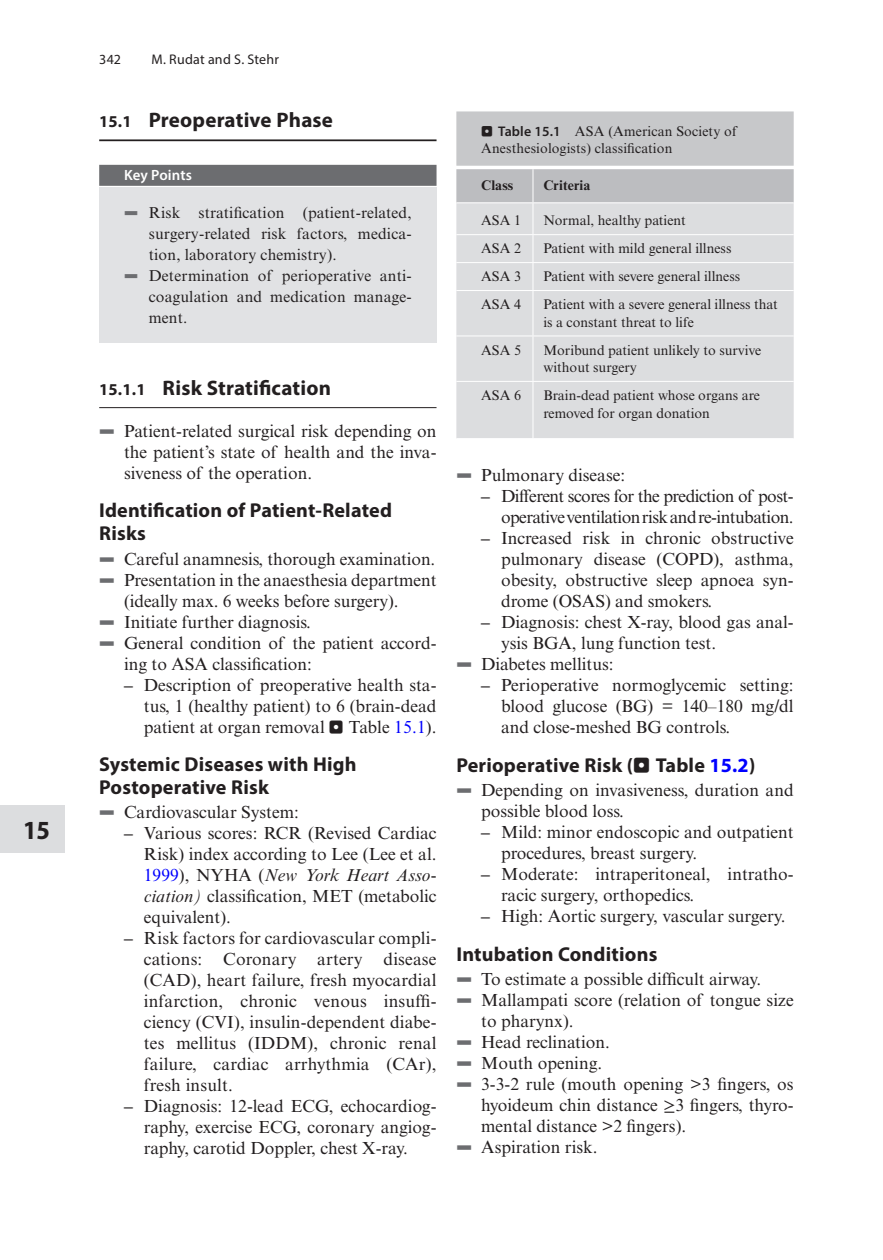
<style>
.page{position:relative;width:883px;height:1260px;background:#fff}
.page>*{position:absolute;margin:0;border:0;box-sizing:border-box;transform-origin:0 0}
.t1{font:700 semi-condensed 26.25px "Myriad Pro";color:#231f20}
._2_hd{font:700 21px "Myriad Pro";letter-spacing:.01em;color:#231f20}
._1_hd{font:700 21px "Myriad Pro";letter-spacing:.01em;color:#231f20}
._3_hd{font:700 20.12px/22.8px "Myriad Pro";letter-spacing:.01em;color:#231f20}
.t2{font:17.5px/21px "Times New Roman MT Std";color:#231f20;text-align:justify}
.t3{font:17.5px/21px "Times New Roman MT Std";letter-spacing:-.03em;color:#231f20;text-align:right}
.t4{font:15.75px/21px "Times New Roman MT Std";letter-spacing:.01em;color:#231f20;text-align:justify}
.B_title_Eye{font:600 14.88px "Myriad Pro";letter-spacing:.005em;color:#fff}
.T_Body{font:14px/17.5px "Times New Roman MT Std";color:#231f20}
.t5{font:14px "Myriad Pro";letter-spacing:.015em;color:#231f20}
.T_Head{font:700 14px "Times New Roman MT Std";letter-spacing:.01em;color:#231f20}
.s1{font-size:16.62px}
.s2{font-family:"Blik Buttons";color:#6c6d70}
.s3{font-weight:700}
.s4{font-family:"Blik Buttons"}
.s5{color:#00f}
.s6{font-style:italic}
.s7{font-family:"Myriad Pro";font-weight:600}
.s8{font-family:"Blik Buttons";font-weight:400}
.s9{font-family:"STIX General"}
</style>
<div class="page">
<div style="left:0;top:806px;width:64px;height:47px;background:#dcdddf"></div>
<hr style="left:99px;top:139px;width:338px;height:2px;background:#231f20">
<div style="left:99px;top:165px;width:338px;height:21px;background:#6c6d70"></div>
<div style="left:99px;top:187px;width:338px;height:93px;background:#e1e2e4"></div>
<div style="left:99px;top:250px;width:338px;height:93px;background:#e1e2e4"></div>
<hr style="left:99px;top:407px;width:338px;height:1px;background:#231f20">
<div style="left:456px;top:111px;width:338px;height:55px;background:#c7c8ca"></div>
<div style="left:456px;top:169px;width:338px;height:33px;background:#bcbdc0"></div>
<div style="left:456px;top:203px;width:338px;height:235px;background:#dcdddf"></div>
<hr style="left:533px;top:169px;width:1px;height:33px;background:#fff">
<hr style="left:533px;top:203px;width:1px;height:31px;background:#fff">
<hr style="left:456px;top:234px;width:77px;height:1px;background:#fff">
<hr style="left:533px;top:234px;width:261px;height:1px;background:#fff">
<hr style="left:456px;top:262px;width:77px;height:1px;background:#fff">
<hr style="left:533px;top:262px;width:261px;height:1px;background:#fff">
<svg style="left:533px;top:235px;width:1px;height:55px"></svg>
<hr style="left:456px;top:290px;width:77px;height:1px;background:#fff">
<hr style="left:533px;top:290px;width:261px;height:1px;background:#fff">
<hr style="left:533px;top:291px;width:1px;height:45px;background:#fff">
<hr style="left:456px;top:336px;width:77px;height:1px;background:#fff">
<hr style="left:533px;top:336px;width:261px;height:1px;background:#fff">
<hr style="left:533px;top:336px;width:1px;height:45px;background:#fff">
<hr style="left:533px;top:381px;width:261px;height:1px;background:#fff">
<hr style="left:456px;top:381px;width:77px;height:1px;background:#fff">
<hr style="left:533px;top:382px;width:1px;height:56px;background:#fff">
<h1 class="t1" style="left:23px;top:813px;width:29px">15</h1>
<p class="t5" style="left:99px;top:51px;width:23px">342</p>
<p class="t5" style="left:151px;top:51px;width:129px">M. Rudat and S. Stehr</p>
<h2 class="_1_hd" style="left:99px;top:106px;width:235px"><span class="s1">15.1</span> Preoperative Phase</h2>
<p class="B_title_Eye" style="left:124px;top:165px;width:70px">Key Points</p>
<p class="t4" style="left:149px;top:202px;width:264px;text-indent:-25px"><span class="s2">5</span> Risk stratification (patient-related, surgery-related risk factors, medica&shy;tion, laboratory chemistry).</p>
<p class="t4" style="left:149px;top:265px;width:264px;text-indent:-25px"><span class="s2">5</span> Determination of perioperative anti&shy;coagulation and medication manage&shy;ment.</p>
<h3 class="_2_hd" style="left:99px;top:374px;width:233px"><span class="s1">15.1.1</span> Risk Stratification</h3>
<p class="t2" style="left:124px;top:421px;width:314px;text-indent:-25px"><span class="s2">5</span> Patient-related surgical risk depending on the patient’s state of health and the inva&shy;siveness of the operation.</p>
<h4 class="_3_hd" style="left:99px;top:499px;width:294px">Identification of Patient-Related<br>Risks</h4>
<p class="t2" style="left:99px;top:548px;width:338px"><span class="s2">5</span> Careful anamnesis, thorough examination.</p>
<p class="t2" style="left:124px;top:569px;width:314px;text-indent:-25px"><span class="s2">5</span> Presentation in the anaesthesia department (ideally max. 6 weeks before surgery).</p>
<p class="t2" style="left:99px;top:611px;width:213px"><span class="s2">5</span> Initiate further diagnosis.</p>
<p class="t2" style="left:124px;top:632px;width:314px;text-indent:-25px"><span class="s2">5</span> General condition of the patient accord&shy;ing to ASA classification:</p>
<p class="t2" style="left:144px;top:674px;width:294px;text-indent:-20px"><span class="s3">–</span> Description of preoperative health sta&shy;tus, 1 (healthy patient) to 6 (brain-dead patient at organ removal <span class="s4">.</span> Table <span class="s5">15.1</span>).</p>
<h4 class="_3_hd" style="left:99px;top:752px;width:259px">Systemic Diseases with High<br>Postoperative Risk</h4>
<p class="t2" style="left:99px;top:802px;width:201px"><span class="s2">5</span> Cardiovascular System:</p>
<p class="t2" style="left:144px;top:823px;width:294px;text-indent:-20px"><span class="s3">–</span> Various scores: RCR (Revised Cardiac Risk) index according to Lee (Lee et al.<br><span class="s5">1999</span>), NYHA (<span class="s6">New York Heart Asso&shy;ciation)</span> classification, MET (metabolic equivalent).</p>
<p class="t2" style="left:144px;top:928px;width:294px;text-indent:-20px"><span class="s3">–</span> Risk factors for cardiovascular compli&shy;cations: Coronary artery disease (CAD), heart failure, fresh myocardial infarction, chronic venous insuffi&shy;ciency (CVI), insulin-dependent diabe&shy;tes mellitus (IDDM), chronic renal failure, cardiac arrhythmia (CAr), fresh insult.</p>
<p class="t2" style="left:144px;top:1096px;width:294px;text-indent:-20px"><span class="s3">–</span> Diagnosis: 12-lead ECG, echocardiog&shy;raphy, exercise ECG, coronary angiog&shy;raphy, carotid Doppler, chest X-ray.</p>
<p class="T_Body" style="left:481px;top:122px;width:257px"><span class="s4">..</span> <span class="s7">Table 15.1</span> ASA (American Society of<br>Anesthesiologists) classification</p>
<p class="T_Head" style="left:481px;top:176px;width:34px">Class</p>
<p class="T_Head" style="left:543px;top:176px;width:49px">Criteria</p>
<p class="T_Body" style="left:481px;top:212px;width:41px">ASA 1</p>
<p class="T_Body" style="left:543px;top:212px;width:144px">Normal, healthy patient</p>
<p class="T_Body" style="left:481px;top:240px;width:41px">ASA 2</p>
<p class="T_Body" style="left:543px;top:240px;width:190px">Patient with mild general illness</p>
<p class="T_Body" style="left:481px;top:268px;width:41px">ASA 3</p>
<p class="T_Body" style="left:543px;top:268px;width:198px">Patient with severe general illness</p>
<p class="T_Body" style="left:481px;top:296px;width:41px">ASA 4</p>
<p class="T_Body" style="left:543px;top:296px;width:236px">Patient with a severe general illness that is a constant threat to life</p>
<p class="T_Body" style="left:481px;top:341px;width:41px">ASA 5</p>
<p class="T_Body" style="left:543px;top:341px;width:220px">Moribund patient unlikely to survive without surgery</p>
<p class="T_Body" style="left:481px;top:387px;width:41px">ASA 6</p>
<p class="T_Body" style="left:543px;top:387px;width:218px">Brain-dead patient whose organs are removed for organ donation</p>
<p class="t2" style="left:456px;top:465px;width:170px"><span class="s2">5</span> Pulmonary disease:</p>
<p class="t3" style="left:481px;top:486px;width:314px"><span class="s3">–</span> Different scores for the prediction of post&shy;operative ventilation risk and re-intubation.</p>
<p class="t2" style="left:501px;top:528px;width:294px;text-indent:-20px"><span class="s3">–</span> Increased risk in chronic obstructive pulmonary disease (COPD), asthma, obesity, obstructive sleep apnoea syn&shy;drome (OSAS) and smokers.</p>
<p class="t2" style="left:501px;top:612px;width:294px;text-indent:-20px"><span class="s3">–</span> Diagnosis: chest X-ray, blood gas anal&shy;ysis BGA, lung function test.</p>
<p class="t2" style="left:456px;top:654px;width:159px"><span class="s2">5</span> Diabetes mellitus:</p>
<p class="t2" style="left:501px;top:675px;width:294px;text-indent:-20px"><span class="s3">–</span> Perioperative normoglycemic setting: blood glucose (BG) = 140–180 mg/dl and close-meshed BG controls.</p>
<h4 class="_3_hd" style="left:456px;top:753px;width:300px">Perioperative Risk (<span class="s8">.</span> Table <span class="s5">15.2</span>)</h4>
<p class="t2" style="left:481px;top:780px;width:314px;text-indent:-25px"><span class="s2">5</span> Depending on invasiveness, duration and possible blood loss.</p>
<p class="t2" style="left:501px;top:822px;width:294px;text-indent:-20px"><span class="s3">–</span> Mild: minor endoscopic and outpatient procedures, breast surgery.</p>
<p class="t2" style="left:501px;top:864px;width:294px;text-indent:-20px"><span class="s3">–</span> Moderate: intraperitoneal, intratho&shy;racic surgery, orthopedics.</p>
<p class="t2" style="left:481px;top:906px;width:306px"><span class="s3">–</span> High: Aortic surgery, vascular surgery.</p>
<h4 class="_3_hd" style="left:456px;top:942px;width:203px">Intubation Conditions</h4>
<p class="t2" style="left:456px;top:969px;width:306px"><span class="s2">5</span> To estimate a possible difficult airway.</p>
<p class="t2" style="left:481px;top:990px;width:314px;text-indent:-25px"><span class="s2">5</span> Mallampati score (relation of tongue size to pharynx).</p>
<p class="t2" style="left:456px;top:1032px;width:155px"><span class="s2">5</span> Head reclination.</p>
<p class="t2" style="left:456px;top:1053px;width:147px"><span class="s2">5</span> Mouth opening.</p>
<p class="t2" style="left:481px;top:1074px;width:314px;text-indent:-25px"><span class="s2">5</span> 3-3-2 rule (mouth opening &gt;3 fingers, os hyoideum chin distance <span class="s9">≥</span>3 fingers, thyro&shy;mental distance &gt;2 fingers).</p>
<p class="t2" style="left:456px;top:1137px;width:143px"><span class="s2">5</span> Aspiration risk.</p>
</div>
